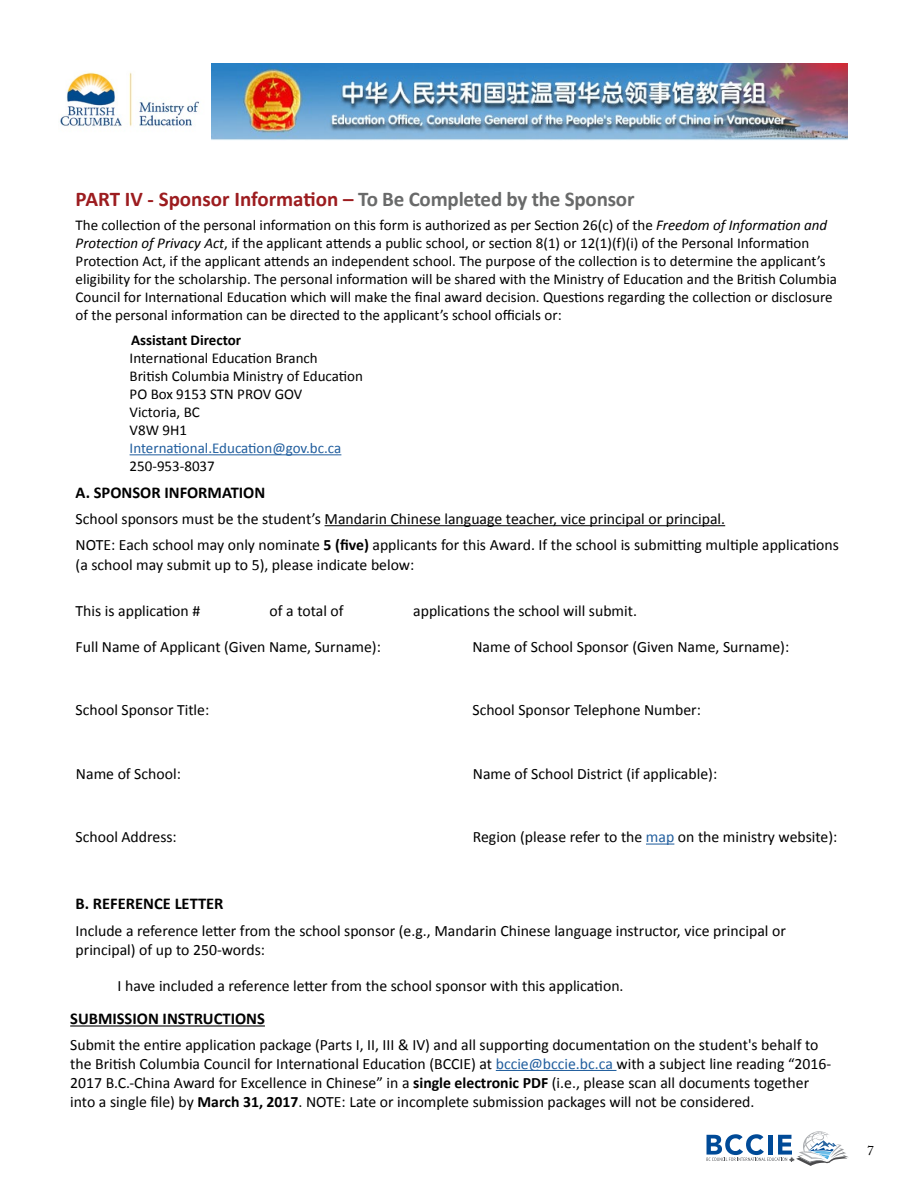
<style>
.page{position:relative;width:918px;height:1188px;background:#fff}
.page>*{position:absolute;margin:0;border:0;box-sizing:border-box;transform-origin:0 0}
.t1{font:700 21px "Calibri";letter-spacing:-.01em;color:#9c1c1f}
.t2{font:700 16.5px "Calibri";color:#000}
.t3{font:15.75px/19px "Calibri";color:#000}
.t4{font:15px/18px "Calibri";color:#000}
.t5{font:15px "Calibri";color:#215e9e}
.t6{font:700 15px "Calibri";color:#000}
.t7{font:13.5px "Adobe Caslon Pro";color:#000}
.s1{color:#696a6a}
.s2{font-style:italic}
.s3{font-weight:700}
.s4{color:#215e9e}
</style>
<div class="page">
<svg style="left:706px;top:1131px;width:143px;height:35px"></svg>
<img style="left:60px;top:72px;width:139px;height:55px">
<img style="left:212px;top:63px;width:636px;height:77px">
<hr style="left:130px;top:454px;width:211px;height:1px;background:#215e9e">
<hr style="left:325px;top:525px;width:400px;height:1px;background:#000">
<svg style="left:646px;top:844px;width:28px;height:1px"></svg>
<hr style="left:70px;top:1025px;width:195px;height:2px;background:#000">
<hr style="left:496px;top:1070px;width:120px;height:1px;background:#215e9e">
<h1 class="t1" style="left:76px;top:185px;width:560px">PART IV - Sponsor Information – <span class="s1">To Be Completed by the Sponsor</span></h1>
<p class="t4" style="left:76px;top:216px;width:763px">The collection of the personal information on this form is authorized as per Section 26(c) of the <span class="s2">Freedom of Information and Protection of Privacy Act</span>, if the applicant attends a public school, or section 8(1) or 12(1)(f)(i) of the Personal Information Protection Act, if the applicant attends an independent school. The purpose of the collection is to determine the applicant’s eligibility for the scholarship. The personal information will be shared with the Ministry of Education and the British Columbia Council for International Education which will make the final award decision. Questions regarding the collection or disclosure of the personal information can be directed to the applicant’s school officials or:</p>
<p class="t6" style="left:131px;top:331px;width:112px">Assistant Director</p>
<p class="t4" style="left:130px;top:349px;width:235px">International Education Branch<br>British Columbia Ministry of Education<br>PO Box 9153 STN PROV GOV<br>Victoria, BC<br>V8W 9H1</p>
<p class="t5" style="left:130px;top:439px;width:213px">International.Education@gov.bc.ca</p>
<p class="t4" style="left:130px;top:457px;width:87px">250-953-8037</p>
<p class="t2" style="left:76px;top:482px;width:191px">A. SPONSOR INFORMATION</p>
<p class="t3" style="left:76px;top:506px;width:765px;line-height:26.2px">School sponsors must be the student’s Mandarin Chinese language teacher, vice principal or principal.<br>NOTE: Each school may only nominate <span class="s3">5 (five)</span> applicants for this Award. If the school is submitting multiple applications</p>
<p class="t3" style="left:76px;top:555px;width:340px">(a school may submit up to 5), please indicate below:</p>
<p class="t3" style="left:76px;top:601px;width:126px">This is application #</p>
<p class="t3" style="left:270px;top:601px;width:76px">of a total of</p>
<p class="t3" style="left:413px;top:601px;width:225px">applications the school will submit.</p>
<p class="t3" style="left:76px;top:637px;width:307px">Full Name of Applicant (Given Name, Surname):</p>
<p class="t3" style="left:472px;top:637px;width:318px">Name of School Sponsor (Given Name, Surname):</p>
<p class="t3" style="left:76px;top:700px;width:135px">School Sponsor Title:</p>
<p class="t3" style="left:76px;top:764px;width:106px">Name of School:</p>
<p class="t3" style="left:472px;top:700px;width:230px">School Sponsor Telephone Number:</p>
<p class="t3" style="left:473px;top:764px;width:246px">Name of School District (if applicable):</p>
<p class="t3" style="left:76px;top:828px;width:103px">School Address:</p>
<p class="t3" style="left:473px;top:828px;width:366px">Region (please refer to the <span class="s4">map</span> on the ministry website):</p>
<p class="t2" style="left:76px;top:893px;width:149px">B. REFERENCE LETTER</p>
<p class="t3" style="left:76px;top:921px;width:712px;line-height:19.5px">Include a reference letter from the school sponsor (e.g., Mandarin Chinese language instructor, vice principal or principal) of up to 250-words:</p>
<p class="t3" style="left:118px;top:976px;width:507px">I have included a reference letter from the school sponsor with this application.</p>
<p class="t2" style="left:70px;top:1008px;width:196px">SUBMISSION INSTRUCTIONS</p>
<p class="t3" style="left:70px;top:1035px;width:763px">Submit the entire application package (Parts I, II, III &amp; IV) and all supporting documentation on the student's behalf to the British Columbia Council for International Education (BCCIE) at <span class="s4">bccie@bccie.bc.ca</span> with a subject line reading “2016- 2017 B.C.-China Award for Excellence in Chinese” in a <span class="s3">single electronic PDF</span> (i.e., please scan all documents together into a single file) by <span class="s3">March 31, 2017</span>. NOTE: Late or incomplete submission packages will not be considered.</p>
<p class="t7" style="left:867px;top:1142px;width:8px">7</p>
</div>
